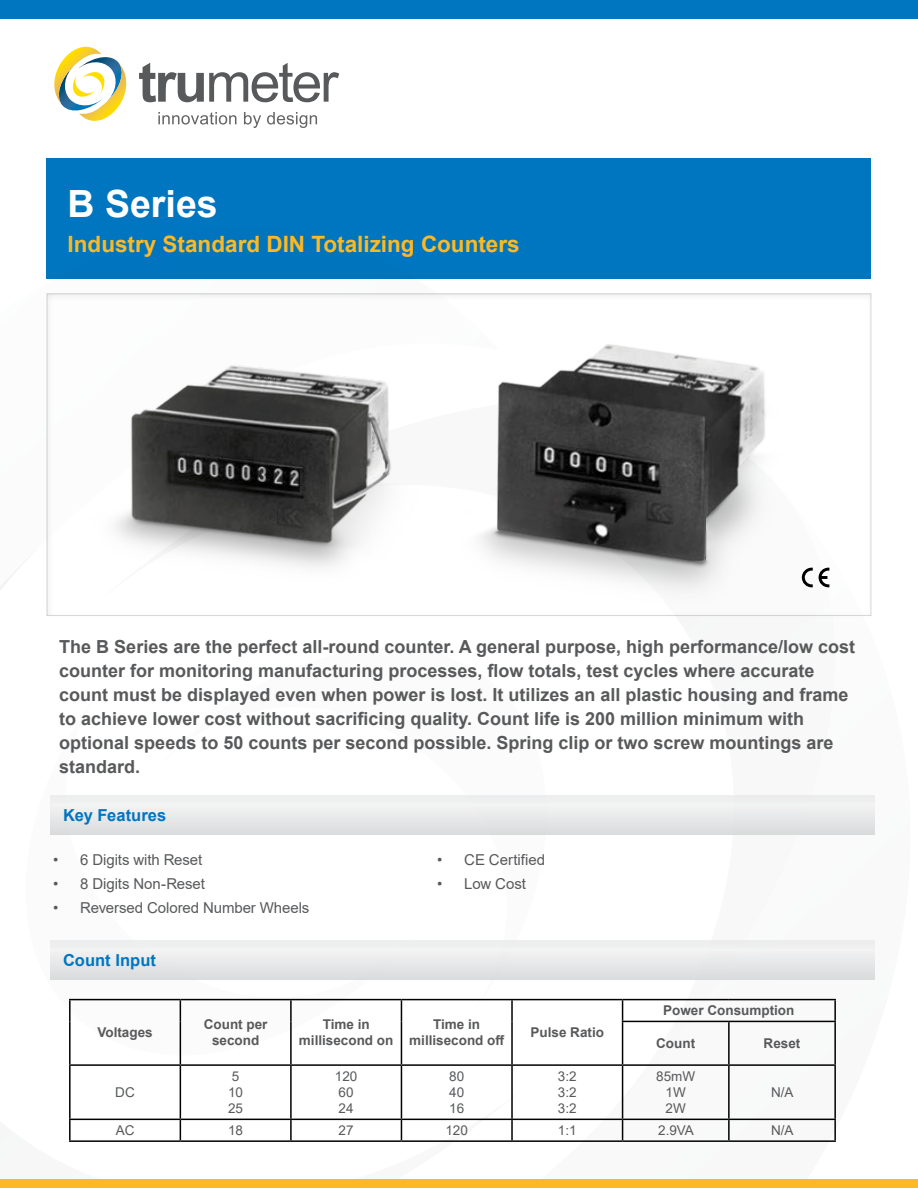
<style>
.page{position:relative;width:918px;height:1188px;background:#fff}
.page>*{position:absolute;margin:0;border:0;box-sizing:border-box;transform-origin:0 0}
.t1{font:700 37.5px "Arial";color:#fff}
.t2{font:700 22.5px "Arial";color:#fdb924}
.t3{font:700 18px/24px "Arial";color:#58595b}
.t4{font:700 16.5px "Arial";letter-spacing:.005em;color:#0076c0}
.t5{font:15px "Arial";letter-spacing:-.005em;color:#58595b}
.t6{font:700 13.5px/16.2px "Arial";color:#58595b;text-align:center}
.t7{font:13.5px/16.2px "Arial";color:#58595b}
</style>
<div class="page">
<svg style="left:547px;top:795px;width:364px;height:385px"></svg>
<svg style="left:421px;top:795px;width:155px;height:232px"></svg>
<svg style="left:50px;top:795px;width:371px;height:297px"></svg>
<img style="left:115px;top:344px;width:698px;height:249px">
<div style="left:0;top:0;width:918px;height:19px;background:#0076c0"></div>
<div style="left:0;top:1180px;width:918px;height:8px;background:#fdb924"></div>
<div style="left:47px;top:159px;width:824px;height:120px;background:#0076c0"></div>
<div style="left:50px;top:796px;width:825px;height:38px;background:linear-gradient(to right,#e9eaea,#e8e9e9)"></div>
<svg style="left:54px;top:47px;width:285px;height:81px"></svg>
<svg style="left:819px;top:568px;width:10px;height:19px"></svg>
<svg style="left:802px;top:568px;width:11px;height:19px"></svg>
<hr style="left:69px;top:999px;width:111px;height:1px;background:#000">
<hr style="left:69px;top:1000px;width:2px;height:21px;background:#000">
<hr style="left:180px;top:999px;width:111px;height:1px;background:#000">
<svg style="left:180px;top:1000px;width:1px;height:21px"></svg>
<hr style="left:291px;top:999px;width:110px;height:1px;background:#000">
<hr style="left:290px;top:1000px;width:2px;height:21px;background:#000">
<hr style="left:401px;top:999px;width:111px;height:1px;background:#000">
<svg style="left:401px;top:1000px;width:1px;height:21px"></svg>
<hr style="left:512px;top:999px;width:111px;height:1px;background:#000">
<hr style="left:511px;top:1000px;width:2px;height:21px;background:#000">
<hr style="left:623px;top:999px;width:106px;height:1px;background:#000">
<svg style="left:622px;top:1000px;width:1px;height:21px"></svg>
<hr style="left:729px;top:999px;width:107px;height:1px;background:#000">
<hr style="left:834px;top:1000px;width:2px;height:21px;background:#000">
<hr style="left:69px;top:1021px;width:2px;height:43px;background:#000">
<hr style="left:180px;top:1021px;width:1px;height:43px;background:#000">
<hr style="left:290px;top:1021px;width:2px;height:43px;background:#000">
<hr style="left:401px;top:1021px;width:1px;height:43px;background:#000">
<hr style="left:511px;top:1021px;width:2px;height:43px;background:#000">
<hr style="left:622px;top:1021px;width:107px;height:1px;background:#000">
<hr style="left:622px;top:1022px;width:1px;height:42px;background:#000">
<hr style="left:729px;top:1021px;width:107px;height:1px;background:#000">
<hr style="left:728px;top:1022px;width:2px;height:42px;background:#000">
<hr style="left:834px;top:1022px;width:2px;height:42px;background:#000">
<hr style="left:69px;top:1064px;width:111px;height:2px;background:#000">
<hr style="left:69px;top:1066px;width:2px;height:53px;background:#000">
<hr style="left:180px;top:1064px;width:111px;height:2px;background:#000">
<hr style="left:180px;top:1066px;width:1px;height:53px;background:#000">
<hr style="left:291px;top:1064px;width:110px;height:2px;background:#000">
<hr style="left:290px;top:1066px;width:2px;height:53px;background:#000">
<hr style="left:401px;top:1064px;width:111px;height:2px;background:#000">
<hr style="left:401px;top:1066px;width:1px;height:53px;background:#000">
<hr style="left:512px;top:1064px;width:111px;height:2px;background:#000">
<hr style="left:511px;top:1066px;width:2px;height:53px;background:#000">
<hr style="left:623px;top:1064px;width:106px;height:2px;background:#000">
<hr style="left:622px;top:1066px;width:1px;height:53px;background:#000">
<hr style="left:729px;top:1064px;width:107px;height:2px;background:#000">
<hr style="left:728px;top:1066px;width:2px;height:53px;background:#000">
<hr style="left:834px;top:1066px;width:2px;height:53px;background:#000">
<hr style="left:69px;top:1119px;width:111px;height:1px;background:#000">
<hr style="left:69px;top:1120px;width:2px;height:20px;background:#000">
<hr style="left:180px;top:1119px;width:111px;height:1px;background:#000">
<svg style="left:180px;top:1120px;width:1px;height:20px"></svg>
<hr style="left:291px;top:1119px;width:110px;height:1px;background:#000">
<hr style="left:290px;top:1120px;width:2px;height:20px;background:#000">
<hr style="left:401px;top:1119px;width:111px;height:1px;background:#000">
<svg style="left:401px;top:1120px;width:1px;height:20px"></svg>
<hr style="left:512px;top:1119px;width:111px;height:1px;background:#000">
<hr style="left:511px;top:1120px;width:2px;height:20px;background:#000">
<hr style="left:623px;top:1119px;width:106px;height:1px;background:#000">
<svg style="left:622px;top:1120px;width:1px;height:20px"></svg>
<hr style="left:729px;top:1119px;width:107px;height:1px;background:#000">
<hr style="left:728px;top:1120px;width:2px;height:20px;background:#000">
<hr style="left:834px;top:1120px;width:2px;height:20px;background:#000">
<hr style="left:69px;top:1140px;width:111px;height:2px;background:#000">
<hr style="left:180px;top:1140px;width:111px;height:2px;background:#000">
<hr style="left:291px;top:1140px;width:110px;height:2px;background:#000">
<hr style="left:401px;top:1140px;width:111px;height:2px;background:#000">
<hr style="left:512px;top:1140px;width:111px;height:2px;background:#000">
<hr style="left:623px;top:1140px;width:106px;height:2px;background:#000">
<hr style="left:729px;top:1140px;width:107px;height:2px;background:#000">
<div style="left:50px;top:941px;width:825px;height:38px;background:linear-gradient(to right,#e9e9ea,#e8e9ea)"></div>
<h1 class="t1" style="left:68px;top:177px;width:151px">B Series</h1>
<p class="t2" style="left:68px;top:228px;width:454px">Industry Standard DIN Totalizing Counters</p>
<p class="t3" style="left:59px;top:635px;width:797px">The B Series are the perfect all-round counter. A general purpose, high performance/low cost counter for monitoring manufacturing processes, flow totals, test cycles where accurate count must be displayed even when power is lost. It utilizes an all plastic housing and frame to achieve lower cost without sacrificing quality. Count life is 200 million minimum with optional speeds to 50 counts per second possible. Spring clip or two screw mountings are standard.</p>
<p class="t4" style="left:63px;top:804px;width:105px">Key Features</p>
<p class="t5" style="left:53px;top:850px;width:150px">• 6 Digits with Reset</p>
<p class="t5" style="left:53px;top:874px;width:153px">• 8 Digits Non-Reset</p>
<p class="t5" style="left:53px;top:898px;width:258px">• Reversed Colored Number Wheels</p>
<p class="t4" style="left:63px;top:949px;width:94px">Count Input</p>
<p class="t5" style="left:437px;top:850px;width:109px">• CE Certified</p>
<p class="t5" style="left:437px;top:874px;width:90px">• Low Cost</p>
<p class="t6" style="left:97px;top:1025px;width:57px">Voltages</p>
<p class="t6" style="left:204px;top:1016px;width:65px">Count per second</p>
<p class="t6" style="left:299px;top:1016px;width:96px">Time in millisecond on</p>
<p class="t6" style="left:409px;top:1016px;width:97px">Time in millisecond off</p>
<p class="t6" style="left:531px;top:1025px;width:75px">Pulse Ratio</p>
<p class="t6" style="left:663px;top:1003px;width:133px">Power Consumption</p>
<p class="t6" style="left:656px;top:1035px;width:40px">Count</p>
<p class="t6" style="left:764px;top:1035px;width:38px">Reset</p>
<p class="t7" style="left:115px;top:1084px;width:21px">DC</p>
<p class="t7" style="left:228px;top:1068px;width:17px">5<br>10<br>25</p>
<p class="t7" style="left:335px;top:1068px;width:24px">120<br>60<br>24</p>
<p class="t7" style="left:449px;top:1068px;width:17px;text-align:justify">80<br>40<br>16</p>
<p class="t7" style="left:558px;top:1068px;width:20px;text-align:justify">3:2<br>3:2<br>3:2</p>
<p class="t7" style="left:656px;top:1068px;width:41px;text-align:center">85mW<br>1W<br>2W</p>
<p class="t7" style="left:771px;top:1084px;width:24px">N/A</p>
<p class="t7" style="left:116px;top:1122px;width:20px">AC</p>
<p class="t7" style="left:228px;top:1122px;width:17px">18</p>
<p class="t7" style="left:339px;top:1122px;width:17px">27</p>
<p class="t7" style="left:445px;top:1122px;width:24px">120</p>
<p class="t7" style="left:558px;top:1122px;width:20px">1:1</p>
<p class="t7" style="left:658px;top:1122px;width:37px">2.9VA</p>
<p class="t7" style="left:771px;top:1122px;width:24px">N/A</p>
</div>
